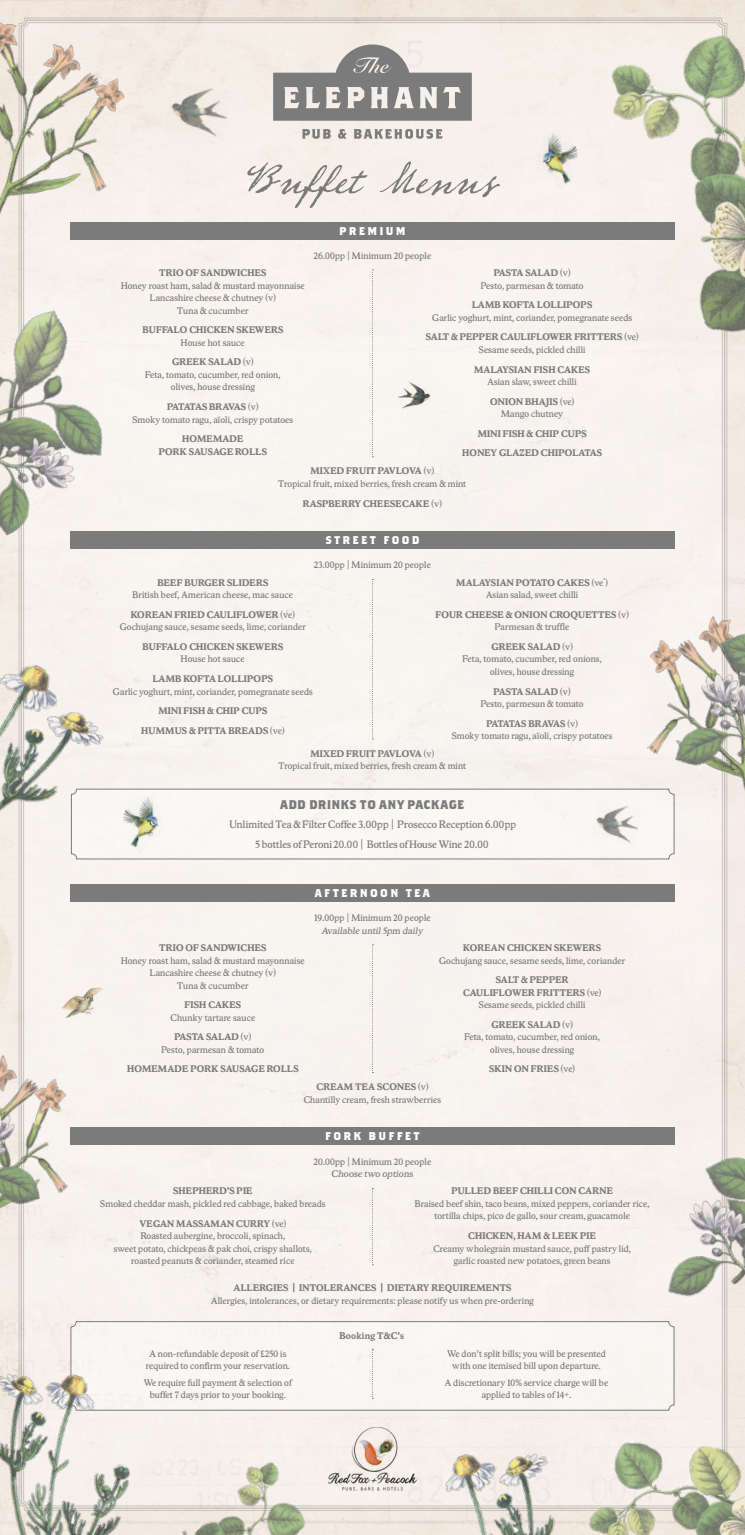
<style>
.page{position:relative;width:745px;height:1535px;background:#fff}
.page>*{position:absolute;margin:0;border:0;box-sizing:border-box;transform-origin:0 0}
.t1{font:56.25px "Dead Mans Hand WF";color:#7c7b7b}
.t2{font:700 12.5px "Brothers";letter-spacing:.025em;color:#7c7b7b}
.t3{font:11.25px/19.6px "Stratford SH";letter-spacing:.015em;color:#7c7b7b;text-align:center}
.t4{font:700 11.25px "Brothers";letter-spacing:.2em;color:#fff}
.t5{font:10px/12.5px "Stratford SH";letter-spacing:.02em;color:#7c7b7b;text-align:center}
.t6{font:700 10px/12.5px "Stratford SH";letter-spacing:.02em;color:#7c7b7b;text-align:center}
.s1{font-family:"Gotham"}
.s2{font-weight:700}
.s3{font-weight:400}
.s4{font-style:italic}
.s5{font-family:"Gotham";font-weight:700}
</style>
<div class="page">
<img style="left:0;top:0;width:744px;height:1535px">
<div style="left:18px;top:17px;width:709px;height:1494px;background:#f7f3ef"></div>
<img style="left:535px;top:132px;width:21px;height:59px">
<img style="left:60px;top:984px;width:44px;height:36px">
<svg style="left:372px;top:1188px;width:1px;height:77px"></svg>
<div style="left:71px;top:1322px;width:602px;height:88px;background:#f9f6f3;border-radius:5px"></div>
<div style="left:70px;top:1321px;width:604px;height:90px;border:1px solid #7c7b7b;border-radius:5px"></div>
<div style="left:70px;top:1127px;width:604px;height:18px;background:#7c7b7b"></div>
<img style="left:321px;top:1427px;width:102px;height:64px">
<div style="left:70px;top:884px;width:604px;height:18px;background:#7c7b7b"></div>
<svg style="left:372px;top:944px;width:1px;height:129px"></svg>
<div style="left:71px;top:789px;width:602px;height:70px;background:#faf8f5;border-radius:5px"></div>
<div style="left:71px;top:789px;width:603px;height:70px;border:1px solid #7c7b7b;border-radius:5px"></div>
<img style="left:595px;top:805px;width:39px;height:38px">
<img style="left:123px;top:797px;width:36px;height:55px">
<div style="left:70px;top:531px;width:604px;height:18px;background:#7c7b7b"></div>
<svg style="left:372px;top:579px;width:1px;height:161px"></svg>
<div style="left:70px;top:222px;width:604px;height:17px;background:#7c7b7b"></div>
<svg style="left:372px;top:270px;width:1px;height:187px"></svg>
<img style="left:397px;top:381px;width:33px;height:28px">
<svg style="left:273px;top:44px;width:198px;height:77px;background:#adaaa8"></svg>
<svg style="left:302px;top:129px;width:28px;height:10px"></svg>
<svg style="left:338px;top:129px;width:8px;height:10px"></svg>
<svg style="left:353px;top:129px;width:89px;height:10px"></svg>
<img style="left:164px;top:80px;width:68px;height:59px">
<svg style="left:372px;top:1349px;width:1px;height:50px"></svg>
<img style="left:0;top:305px;width:131px;height:233px">
<img style="left:556px;top:4px;width:188px;height:379px">
<img style="left:177px;top:1434px;width:144px;height:101px">
<img style="left:357px;top:1428px;width:218px;height:107px">
<img style="left:587px;top:1435px;width:157px;height:100px">
<img style="left:0;top:1349px;width:177px;height:186px">
<img style="left:666px;top:1150px;width:78px;height:196px">
<img style="left:0;top:646px;width:119px;height:286px">
<img style="left:0;top:20px;width:146px;height:260px">
<img style="left:634px;top:612px;width:110px;height:233px">
<img style="left:671px;top:622px;width:73px;height:195px">
<img style="left:0;top:1054px;width:80px;height:230px">
<img style="left:0;top:1061px;width:43px;height:193px">
<h1 class="t1" style="left:247px;top:158px;width:251px">Buffet Menus</h1>
<p class="t4" style="left:339px;top:224px;width:68px">PREMIUM</p>
<p class="t5" style="left:314px;top:249px;width:119px">26.00pp <span class="s1">|</span> Minimum 20 people</p>
<p class="t5" style="left:480px;top:267px;width:104px"><span class="s2">PASTA SALAD</span> (v)<br>Pesto, parmesan &amp; tomato</p>
<p class="t6" style="left:472px;top:299px;width:122px">LAMB KOFTA LOLLIPOPS</p>
<p class="t5" style="left:425px;top:308px;width:214px;line-height:19.6px">Garlic yoghurt, mint, coriander, pomegranate seeds<br><span class="s2">SALT &amp; PEPPER CAULIFLOWER FRITTERS</span> (ve)</p>
<p class="t5" style="left:478px;top:343px;width:108px">Sesame seeds, pickled chilli</p>
<p class="t6" style="left:474px;top:363px;width:117px">MALAYSIAN FISH CAKES</p>
<p class="t5" style="left:487px;top:372px;width:90px;line-height:19.6px;text-align:left">Asian slaw, sweet chilli<br><span class="s2">ONION BHAJIS</span> (ve)</p>
<p class="t5" style="left:501px;top:408px;width:63px">Mango chutney</p>
<p class="t6" style="left:462px;top:424px;width:141px;line-height:19.6px">MINI FISH &amp; CHIP CUPS<br>HONEY GLAZED CHIPOLATAS</p>
<p class="t5" style="left:278px;top:465px;width:189px"><span class="s2">MIXED FRUIT PAVLOVA</span> (v)<br>Tropical fruit, mixed berries, fresh cream &amp; mint</p>
<p class="t6" style="left:302px;top:497px;width:140px">RASPBERRY CHEESECAKE <span class="s3">(v)</span></p>
<p class="t6" style="left:159px;top:267px;width:109px">TRIO OF SANDWICHES</p>
<p class="t5" style="left:121px;top:279px;width:185px">Honey roast ham, salad &amp; mustard mayonnaise<br>Lancashire cheese &amp; chutney (v)<br>Tuna &amp; cucumber</p>
<p class="t6" style="left:142px;top:324px;width:142px">BUFFALO CHICKEN SKEWERS</p>
<p class="t5" style="left:172px;top:333px;width:83px;line-height:19.6px">House hot sauce<br><span class="s2">GREEK SALAD</span> (v)</p>
<p class="t5" style="left:145px;top:368px;width:137px">Feta, tomato, cucumber, red onion, olives, house dressing</p>
<p class="t5" style="left:132px;top:401px;width:162px"><span class="s2">PATATAS BRAVAS</span> (v)<br>Smoky tomato ragu, aïoli, crispy potatoes</p>
<p class="t6" style="left:159px;top:433px;width:110px">HOMEMADE<br>PORK SAUSAGE ROLLS</p>
<p class="t4" style="left:325px;top:533px;width:96px">STREET FOOD</p>
<p class="t5" style="left:314px;top:559px;width:118px">23.00pp <span class="s1">|</span> Minimum 20 people</p>
<p class="t5" style="left:456px;top:576px;width:153px"><span class="s2">MALAYSIAN POTATO CAKES</span> (ve<sup>*</sup>)<br>Asian salad, sweet chilli</p>
<p class="t6" style="left:435px;top:608px;width:195px">FOUR CHEESE &amp; ONION CROQUETTES <span class="s3">(v)<br>Parmesan &amp; truffle</span></p>
<p class="t5" style="left:462px;top:640px;width:141px"><span class="s2">GREEK SALAD</span> (v)<br>Feta, tomato, cucumber, red onions, olives, house dressing</p>
<p class="t5" style="left:480px;top:685px;width:104px"><span class="s2">PASTA SALAD</span> (v)<br>Pesto, parmesan &amp; tomato</p>
<p class="t5" style="left:451px;top:717px;width:162px"><span class="s2">PATATAS BRAVAS</span> (v)<br>Smoky tomato ragu, aïoli, crispy potatoes</p>
<p class="t5" style="left:278px;top:747px;width:189px"><span class="s2">MIXED FRUIT PAVLOVA</span> (v)<br>Tropical fruit, mixed berries, fresh cream &amp; mint</p>
<p class="t6" style="left:157px;top:576px;width:112px">BEEF BURGER SLIDERS</p>
<p class="t5" style="left:131px;top:585px;width:165px;line-height:19.6px;text-align:left">British beef, American cheese, mac sauce<br><span class="s2">KOREAN FRIED CAULIFLOWER</span> (ve)</p>
<p class="t5" style="left:120px;top:621px;width:188px">Gochujang sauce, sesame seeds, lime, coriander</p>
<p class="t6" style="left:142px;top:640px;width:142px">BUFFALO CHICKEN SKEWERS</p>
<p class="t5" style="left:181px;top:653px;width:65px">House hot sauce</p>
<p class="t6" style="left:153px;top:673px;width:122px">LAMB KOFTA LOLLIPOPS</p>
<p class="t5" style="left:113px;top:685px;width:201px">Garlic yoghurt, mint, coriander, pomegranate seeds</p>
<p class="t6" style="left:141px;top:701px;width:145px;line-height:19.6px">MINI FISH &amp; CHIP CUPS<br>HUMMUS &amp; PITTA BREADS <span class="s3">(ve)</span></p>
<p class="t2" style="left:280px;top:797px;width:185px">ADD DRINKS TO ANY PACKAGE</p>
<p class="t3" style="left:229px;top:815px;width:288px">Unlimited Tea &amp; Filter Coffee 3.00pp <span class="s1">|</span> Prosecco Reception 6.00pp<br>5 bottles of Peroni 20.00 <span class="s1">|</span> Bottles of House Wine 20.00</p>
<p class="t4" style="left:315px;top:886px;width:116px">AFTERNOON TEA</p>
<p class="t5" style="left:314px;top:912px;width:117px">19.00pp <span class="s1">|</span> Minimum 20 people<br><span class="s4">Available until 5pm daily</span></p>
<p class="t6" style="left:159px;top:942px;width:109px">TRIO OF SANDWICHES</p>
<p class="t5" style="left:121px;top:954px;width:185px">Honey roast ham, salad &amp; mustard mayonnaise<br>Lancashire cheese &amp; chutney (v)<br>Tuna &amp; cucumber</p>
<p class="t6" style="left:184px;top:999px;width:58px">FISH CAKES</p>
<p class="t5" style="left:170px;top:1008px;width:86px;line-height:19.6px">Chunky tartare sauce<br><span class="s2">PASTA SALAD</span> (v)</p>
<p class="t5" style="left:161px;top:1043px;width:104px">Pesto, parmesan &amp; tomato</p>
<p class="t6" style="left:127px;top:1063px;width:173px">HOMEMADE PORK SAUSAGE ROLLS</p>
<p class="t6" style="left:463px;top:942px;width:139px">KOREAN CHICKEN SKEWERS</p>
<p class="t5" style="left:438px;top:954px;width:188px">Gochujang sauce, sesame seeds, lime, coriander</p>
<p class="t6" style="left:463px;top:974px;width:139px">SALT &amp; PEPPER<br>CAULIFLOWER FRITTERS <span class="s3">(ve)<br>Sesame seeds, pickled chilli</span></p>
<p class="t5" style="left:464px;top:1018px;width:137px"><span class="s2">GREEK SALAD</span> (v)<br>Feta, tomato, cucumber, red onion, olives, house dressing</p>
<p class="t6" style="left:489px;top:1063px;width:87px">SKIN ON FRIES <span class="s3">(ve)</span></p>
<p class="t5" style="left:303px;top:1081px;width:139px"><span class="s2">CREAM TEA SCONES</span> (v)<br>Chantilly cream, fresh strawberries</p>
<p class="t4" style="left:325px;top:1129px;width:96px">FORK BUFFET</p>
<p class="t5" style="left:313px;top:1155px;width:119px">20.00pp <span class="s1">|</span> Minimum 20 people<br><span class="s4">Choose two options</span></p>
<p class="t6" style="left:173px;top:1185px;width:81px">SHEPHERD’S PIE</p>
<p class="t5" style="left:100px;top:1194px;width:226px;line-height:19.6px">Smoked cheddar mash, pickled red cabbage, baked breads<br><span class="s2">VEGAN MASSAMAN CURRY</span> (ve)</p>
<p class="t5" style="left:114px;top:1229px;width:199px">Roasted aubergine, broccoli, spinach,<br>sweet potato, chickpeas &amp; pak choi, crispy shallots, roasted peanuts &amp; coriander, steamed rice</p>
<p class="t6" style="left:451px;top:1185px;width:163px">PULLED BEEF CHILLI CON CARNE</p>
<p class="t5" style="left:414px;top:1197px;width:236px">Braised beef shin, taco beans, mixed peppers, coriander rice, tortilla chips, pico de gallo, sour cream, guacamole</p>
<p class="t6" style="left:468px;top:1229px;width:129px">CHICKEN, HAM &amp; LEEK PIE</p>
<p class="t5" style="left:433px;top:1242px;width:199px">Creamy wholegrain mustard sauce, puff pastry lid, garlic roasted new potatoes, green beans</p>
<p class="t5" style="left:211px;top:1282px;width:324px"><span class="s2">ALLERGIES</span> <span class="s5">|</span> <span class="s2">INTOLERANCES</span> <span class="s5">|</span> <span class="s2">DIETARY REQUIREMENTS<br></span>Allergies, intolerances, or dietary requirements: please notify us when pre-ordering</p>
<p class="t6" style="left:339px;top:1330px;width:66px">Booking T&amp;C’s</p>
<p class="t5" style="left:146px;top:1347px;width:145px;line-height:12px">A non-refundable deposit of £250 is required to confirm your reservation.</p>
<p class="t5" style="left:144px;top:1377px;width:149px;line-height:12px">We require full payment &amp; selection of buffet 7 days prior to your booking.</p>
<p class="t5" style="left:447px;top:1347px;width:160px;line-height:12px">We don’t split bills; you will be presented with one itemised bill upon departure.</p>
<p class="t5" style="left:444px;top:1377px;width:165px;line-height:12px">A discretionary 10% service charge will be applied to tables of 14+.</p>
</div>
